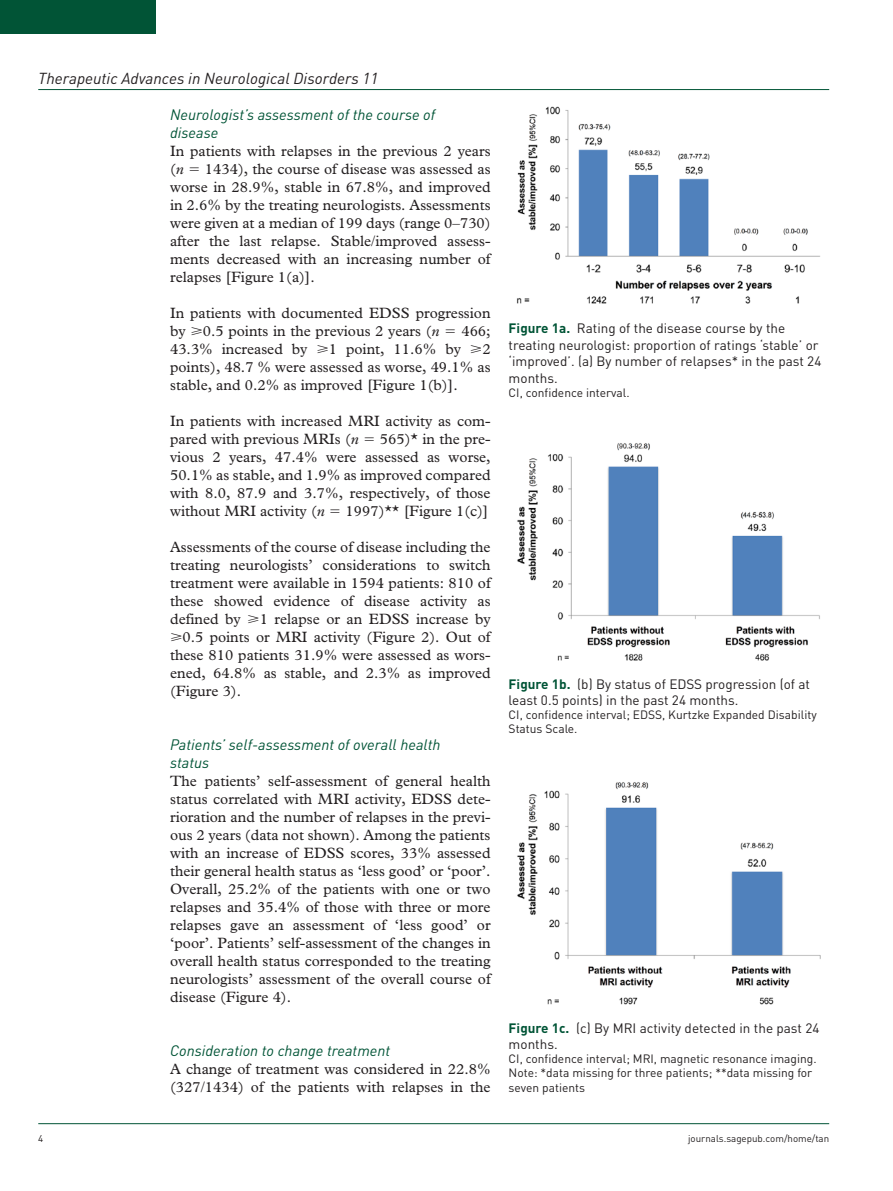
<style>
.page{position:relative;width:893px;height:1191px;background:#fff}
.page>*{position:absolute;margin:0;border:0;box-sizing:border-box;transform-origin:0 0}
.t1{font:italic 15.75px "DIN";color:#231f20}
.t2{font:15px/18px "Plantin Std";color:#231f20;text-align:justify}
.t3{font:italic 15px/18px "DIN";color:#015436}
.t4{font:13.5px/16.5px "DIN";color:#231f20}
.t5{font:12px/14.2px "DIN";color:#231f20}
.t6{font:9.75px "DIN";color:#231f20}
.s1{font-style:italic}
.s2{font-weight:700;color:#015436}
</style>
<div class="page">
<hr style="left:38px;top:89px;width:791px;height:1px;background:#015436">
<hr style="left:38px;top:1123px;width:791px;height:1px;background:#015436">
<div style="left:0;top:0;width:155px;height:34px;background:#015436"></div>
<img style="left:516px;top:106px;width:304px;height:198px">
<img style="left:517px;top:443px;width:303px;height:218px">
<img style="left:517px;top:782px;width:304px;height:223px">
<p class="t1" style="left:38px;top:68px;width:341px">Therapeutic Advances in Neurological Disorders 11</p>
<p class="t3" style="left:170px;top:105px;width:267px">Neurologist’s assessment of the course of disease</p>
<p class="t2" style="left:170px;top:142px;width:322px">In patients with relapses in the previous 2 years (<span class="s1">n</span></p>
<p class="t2" style="left:170px;top:160px;width:322px;text-indent:35px">1434), the course of disease was assessed as worse in 28.9%, stable in 67.8%, and improved in 2.6% by the treating neurologists. Assessments were given at a median of 199 days (range 0–730) after the last relapse. Stable/improved assess&shy;ments decreased with an increasing number of relapses [Figure 1(a)].</p>
<p class="t2" style="left:170px;top:304px;width:322px">In patients with documented EDSS progression by ⩾0.5 points in the previous 2 years (<span class="s1">n</span></p>
<p class="t2" style="left:170px;top:322px;width:322px;text-indent:291px">466; 43.3% increased by ⩾1 point, 11.6% by ⩾2 points), 48.7 % were assessed as worse, 49.1% as stable, and 0.2% as improved [Figure 1(b)].</p>
<p class="t2" style="left:170px;top:412px;width:322px">In patients with increased MRI activity as com&shy;pared with previous MRIs (<span class="s1">n</span></p>
<p class="t2" style="left:170px;top:430px;width:322px;text-indent:210px">565)* in the pre&shy;vious 2 years, 47.4% were assessed as worse, 50.1% as stable, and 1.9% as improved compared with 8.0, 87.9 and 3.7%, respectively, of those without MRI activity (<span class="s1">n</span></p>
<p class="t2" style="left:346px;top:502px;width:145px">1997)** [Figure 1(c)]</p>
<p class="t2" style="left:170px;top:538px;width:322px">Assessments of the course of disease including the treating neurologists’ considerations to switch treatment were available in 1594 patients: 810 of these showed evidence of disease activity as defined by ⩾1 relapse or an EDSS increase by ⩾0.5 points or MRI activity (Figure 2). Out of these 810 patients 31.9% were assessed as wors&shy;ened, 64.8% as stable, and 2.3% as improved (Figure 3).</p>
<p class="t3" style="left:170px;top:735px;width:272px">Patients’ self-assessment of overall health status</p>
<p class="t2" style="left:170px;top:772px;width:322px">The patients’ self-assessment of general health status correlated with MRI activity, EDSS dete&shy;rioration and the number of relapses in the previ&shy;ous 2 years (data not shown). Among the patients with an increase of EDSS scores, 33% assessed their general health status as ‘less good’ or ‘poor’.<br>Overall, 25.2% of the patients with one or two relapses and 35.4% of those with three or more relapses gave an assessment of ‘less good’ or ‘poor’. Patients’ self-assessment of the changes in overall health status corresponded to the treating neurologists’ assessment of the overall course of disease (Figure 4).</p>
<p class="t3" style="left:170px;top:1041px;width:222px">Consideration to change treatment</p>
<p class="t2" style="left:170px;top:1060px;width:322px">A change of treatment was considered in 22.8% (327/1434) of the patients with relapses in the</p>
<p class="t4" style="left:509px;top:320px;width:314px"><span class="s2">Figure 1a.</span> Rating of the disease course by the treating neurologist: proportion of ratings ‘stable’ or ‘improved’. (a) By number of relapses* in the past 24 months.</p>
<p class="t5" style="left:509px;top:385px;width:122px">CI, confidence interval.</p>
<p class="t4" style="left:509px;top:676px;width:303px;line-height:15.8px"><span class="s2">Figure 1b.</span> (b) By status of EDSS progression (of at least 0.5 points) in the past 24 months.</p>
<p class="t5" style="left:509px;top:707px;width:310px">CI, confidence interval; EDSS, Kurtzke Expanded Disability<br>Status Scale.</p>
<p class="t4" style="left:509px;top:1020px;width:312px;line-height:15.8px"><span class="s2">Figure 1c.</span> (c) By MRI activity detected in the past 24 months.</p>
<p class="t5" style="left:509px;top:1051px;width:309px">CI, confidence interval; MRI, magnetic resonance imaging.<br>Note: *data missing for three patients; **data missing for seven patients</p>
<p class="t6" style="left:38px;top:1132px;width:7px">4</p>
<p class="t6" style="left:688px;top:1132px;width:143px">journals.sagepub.com/home/tan</p>
</div>
